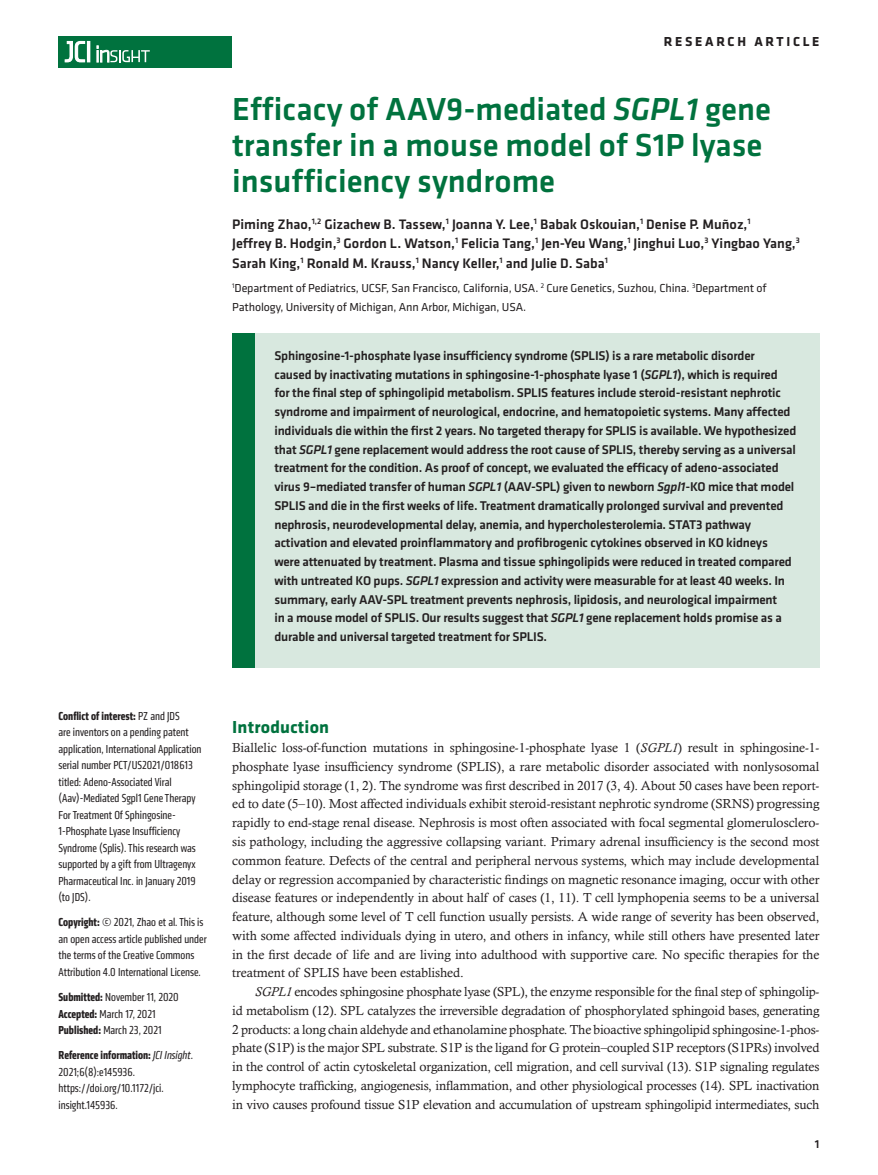
<style>
.page{position:relative;width:878px;height:1175px;background:#fff}
.page>*{position:absolute;margin:0;border:0;box-sizing:border-box;transform-origin:0 0}
.t1{font:500 33px/36px "Klavika Basic";color:#00723e}
.t2{font:700 18px "Klavika";letter-spacing:.01em;color:#00723e}
.t3{font:500 14.25px/19.5px "Klavika Basic";color:#231f20}
.t4{font:700 13.5px "Klavika Basic";letter-spacing:.2em;color:#231f20}
.t5{font:13.2px/18.8px "Calisto MT Std";letter-spacing:-.015em;color:#231f20;text-align:justify}
.t6{font:500 13.2px/18.8px "Klavika Basic";letter-spacing:-.015em;color:#231f20}
.t7{font:condensed 12px/16.5px "Klavika";color:#231f20}
.t8{font:12px/19.5px "Klavika";letter-spacing:-.01em;color:#231f20}
.t9{font:500 12px "Klavika Basic";color:#231f20}
.s1{font-style:italic}
.s2{font-weight:700}
</style>
<div class="page">
<div style="left:59px;top:36px;width:173px;height:31px;background:#00723e"></div>
<hr style="left:87px;top:41px;width:3px;height:21px;background:#fff">
<svg style="left:64px;top:41px;width:21px;height:22px"></svg>
<svg style="left:97px;top:46px;width:53px;height:16px"></svg>
<div style="left:232px;top:333px;width:587px;height:335px;background:#d8e8df"></div>
<div style="left:232px;top:333px;width:22px;height:335px;background:#00723e"></div>
<p class="t4" style="left:663px;top:32px;width:157px">RESEARCH ARTICLE</p>
<h1 class="t1" style="left:232px;top:91px;width:540px">Efficacy of AAV9-mediated <span class="s1">SGPL1</span> gene transfer in a mouse model of S1P lyase insufficiency syndrome</h1>
<p class="t3" style="left:232px;top:214px;width:569px">Piming Zhao,<sup>1,2</sup> Gizachew B. Tassew,<sup>1</sup> Joanna Y. Lee,<sup>1</sup> Babak Oskouian,<sup>1</sup> Denise P. Muñoz,<sup>1<br></sup>Jeffrey B. Hodgin,<sup>3</sup> Gordon L. Watson,<sup>1</sup> Felicia Tang,<sup>1</sup> Jen-Yeu Wang,<sup>1</sup> Jinghui Luo,<sup>3</sup> Yingbao Yang,<sup>3<br></sup>Sarah King,<sup>1</sup> Ronald M. Krauss,<sup>1</sup> Nancy Keller,<sup>1</sup> and Julie D. Saba<sup>1</sup></p>
<p class="t8" style="left:232px;top:277px;width:536px"><sup>1</sup>Department of Pediatrics, UCSF, San Francisco, California, USA. <sup>2</sup> Cure Genetics, Suzhou, China. <sup>3</sup>Department of<br>Pathology, University of Michigan, Ann Arbor, Michigan, USA.</p>
<p class="t6" style="left:274px;top:346px;width:523px">Sphingosine-1-phosphate lyase insufficiency syndrome (SPLIS) is a rare metabolic disorder<br>caused by inactivating mutations in sphingosine-1-phosphate lyase 1 (<span class="s1">SGPL1</span>), which is required for the final step of sphingolipid metabolism. SPLIS features include steroid-resistant nephrotic syndrome and impairment of neurological, endocrine, and hematopoietic systems. Many affected individuals die within the first 2 years. No targeted therapy for SPLIS is available. We hypothesized that <span class="s1">SGPL1</span> gene replacement would address the root cause of SPLIS, thereby serving as a universal treatment for the condition. As proof of concept, we evaluated the efficacy of adeno-associated virus 9–mediated transfer of human <span class="s1">SGPL1</span> (AAV-SPL) given to newborn <span class="s1">Sgpl1</span>-KO mice that model SPLIS and die in the first weeks of life. Treatment dramatically prolonged survival and prevented nephrosis, neurodevelopmental delay, anemia, and hypercholesterolemia. STAT3 pathway activation and elevated proinflammatory and profibrogenic cytokines observed in KO kidneys were attenuated by treatment. Plasma and tissue sphingolipids were reduced in treated compared with untreated KO pups. <span class="s1">SGPL1</span> expression and activity were measurable for at least 40 weeks. In summary, early AAV-SPL treatment prevents nephrosis, lipidosis, and neurological impairment<br>in a mouse model of SPLIS. Our results suggest that <span class="s1">SGPL1</span> gene replacement holds promise as a durable and universal targeted treatment for SPLIS.</p>
<p class="t7" style="left:59px;top:707px;width:144px"><span class="s2">Conflict of interest:</span> PZ and JDS<br>are inventors on a pending patent application, International Application serial number PCT/US2021/018613 titled: Adeno-Associated Viral (Aav)-Mediated Sgpl1 Gene Therapy<br>For Treatment Of Sphingosine-<br>1-Phosphate Lyase Insufficiency<br>Syndrome (Splis). This research was supported by a gift from Ultragenyx<br>Pharmaceutical Inc. in January 2019 (to JDS).</p>
<p class="t7" style="left:59px;top:914px;width:150px"><span class="s2">Copyright:</span> © 2021, Zhao et al. This is an open access article published under the terms of the Creative Commons Attribution 4.0 International License.</p>
<p class="t7" style="left:59px;top:988px;width:122px"><span class="s2">Submitted:</span> November 11, 2020<br><span class="s2">Accepted:</span> March 17, 2021<br><span class="s2">Published:</span> March 23, 2021</p>
<p class="t7" style="left:59px;top:1046px;width:136px"><span class="s2">Reference information:</span> <span class="s1">JCI Insight</span>.<br>2021;6(8):e145936. https://doi.org/10.1172/jci. insight.145936.</p>
<h2 class="t2" style="left:232px;top:714px;width:98px">Introduction</h2>
<p class="t5" style="left:232px;top:738px;width:588px">Biallelic loss-of-function mutations in sphingosine-1-phosphate lyase 1 (<span class="s1">SGPL1</span>) result in sphingosine-1- phosphate lyase insufficiency syndrome (SPLIS), a rare metabolic disorder associated with nonlysosomal sphingolipid storage (1, 2). The syndrome was first described in 2017 (3, 4). About 50 cases have been report&shy;ed to date (5–10). Most affected individuals exhibit steroid-resistant nephrotic syndrome (SRNS) progressing rapidly to end-stage renal disease. Nephrosis is most often associated with focal segmental glomerulosclero&shy;sis pathology, including the aggressive collapsing variant. Primary adrenal insufficiency is the second most common feature. Defects of the central and peripheral nervous systems, which may include developmental delay or regression accompanied by characteristic findings on magnetic resonance imaging, occur with other disease features or independently in about half of cases (1, 11). T cell lymphopenia seems to be a universal feature, although some level of T cell function usually persists. A wide range of severity has been observed, with some affected individuals dying in utero, and others in infancy, while still others have presented later in the first decade of life and are living into adulthood with supportive care. No specific therapies for the treatment of SPLIS have been established.</p>
<p class="t5" style="left:232px;top:982px;width:588px;text-indent:22px"><span class="s1">SGPL1</span> encodes sphingosine phosphate lyase (SPL), the enzyme responsible for the final step of sphingolip&shy;id metabolism (12). SPL catalyzes the irreversible degradation of phosphorylated sphingoid bases, generating 2 products: a long chain aldehyde and ethanolamine phosphate. The bioactive sphingolipid sphingosine-1-phos&shy;phate (S1P) is the major SPL substrate. S1P is the ligand for G protein–coupled S1P receptors (S1PRs) involved in the control of actin cytoskeletal organization, cell migration, and cell survival (13). S1P signaling regulates lymphocyte trafficking, angiogenesis, inflammation, and other physiological processes (14). SPL inactivation in vivo causes profound tissue S1P elevation and accumulation of upstream sphingolipid intermediates, such</p>
<p class="t9" style="left:814px;top:1135px;width:6px">1</p>
</div>
